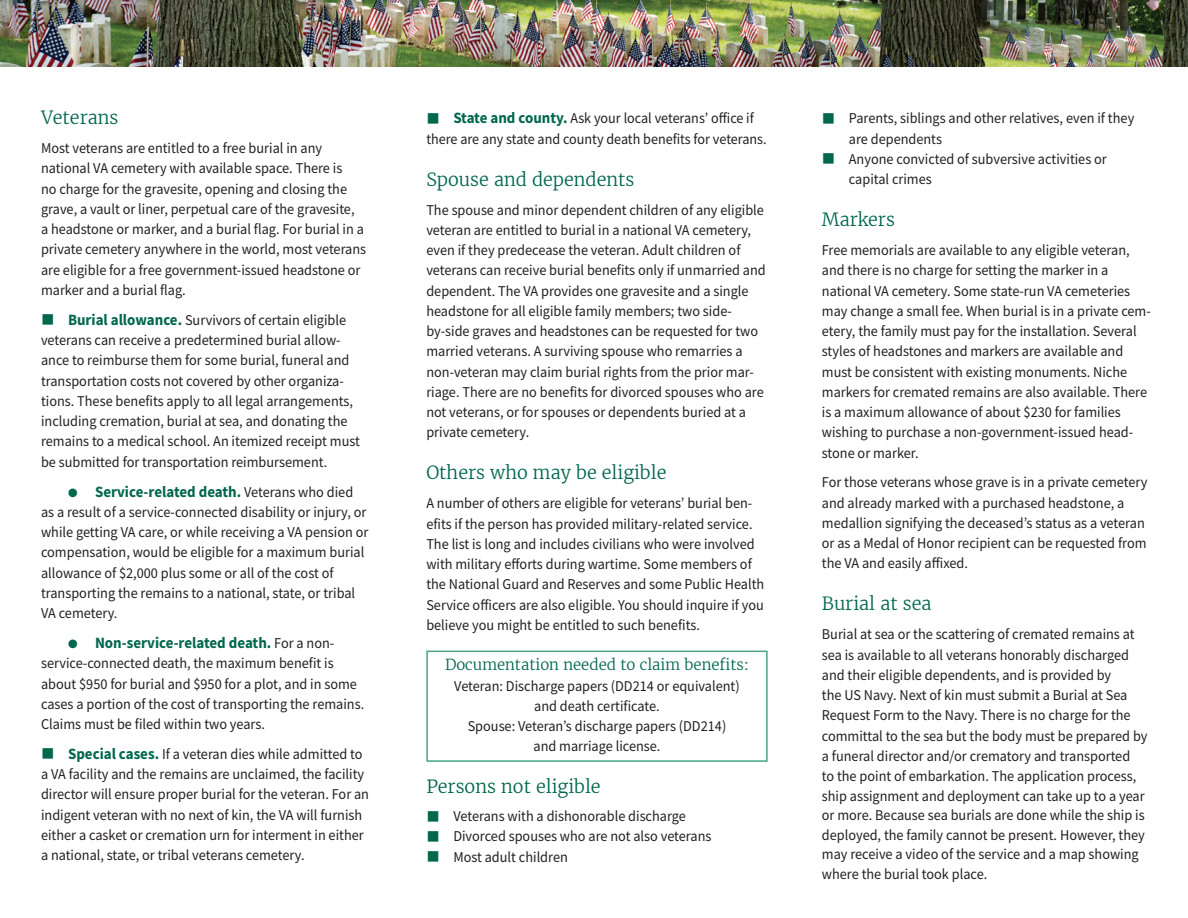
<style>
.page{position:relative;width:1188px;height:918px;background:#fff}
.page>*{position:absolute;margin:0;border:0;box-sizing:border-box;transform-origin:0 0}
.t1{font:300 18px "Merriweather";color:#01674d}
.t2{font:700 15.75px "Source Sans Pro";color:#01674d;scale:.95 1}
.t3{font:15px/20.2px "Source Sans Pro";color:#231f20;scale:.95 1}
.t4{font:15px/20.2px "Source Sans Pro";color:#231f20;scale:.94 1}
.t5{font:300 15px "Merriweather";color:#01674d}
.s1{color:#01674d}
.s2{font-weight:700;font-size:15.75px;color:#01674d}
.s3{font-weight:400;font-size:15px;color:#231f20}
</style>
<div class="page">
<div style="left:426px;top:651px;width:342px;height:111px;border:2px solid #48a483"></div>
<img style="left:0;top:0;width:1188px;height:67px">
<p class="t1" style="left:41px;top:107px;width:79px">Veterans</p>
<p class="t3" style="left:41px;top:138px;width:344px">Most veterans are entitled to a free burial in any national VA cemetery with available space. There is<br>no charge for the gravesite, opening and closing the grave, a vault or liner, perpetual care of the gravesite,<br>a headstone or marker, and a burial flag. For burial in a private cemetery anywhere in the world, most veterans are eligible for a free government-issued headstone or marker and a burial flag.</p>
<p class="t3" style="left:41px;top:310px;width:337px"><span class="s1">■</span> <span class="s2">Burial allowance.</span> Survivors of certain eligible veterans can receive a predetermined burial allow&shy;ance to reimburse them for some burial, funeral and transportation costs not covered by other organiza&shy;tions. These benefits apply to all legal arrangements, including cremation, burial at sea, and donating the remains to a medical school. An itemized receipt must be submitted for transportation reimbursement.</p>
<p class="t2" style="left:68px;top:481px;width:302px">● Service-related death. <span class="s3">Veterans who died</span></p>
<p class="t3" style="left:41px;top:502px;width:346px">as a result of a service-connected disability or injury, or while getting VA care, or while receiving a VA pension or compensation, would be eligible for a maximum burial allowance of $2,000 plus some or all of the cost of transporting the remains to a national, state, or tribal VA cemetery.</p>
<p class="t2" style="left:68px;top:632px;width:282px">● Non-service-related death. <span class="s3">For a non-</span></p>
<p class="t3" style="left:41px;top:653px;width:342px">service-connected death, the maximum benefit is about $950 for burial and $950 for a plot, and in some cases a portion of the cost of transporting the remains.<br>Claims must be filed within two years.</p>
<p class="t3" style="left:41px;top:744px;width:347px"><span class="s1">■</span> <span class="s2">Special cases.</span> If a veteran dies while admitted to a VA facility and the remains are unclaimed, the facility director will ensure proper burial for the veteran. For an indigent veteran with no next of kin, the VA will furnish either a casket or cremation urn for interment in either a national, state, or tribal veterans cemetery.</p>
<p class="t4" style="left:426px;top:108px;width:364px"><span class="s1">■</span> <span class="s2">State and county.</span> Ask your local veterans’ office if there are any state and county death benefits for veterans.</p>
<p class="t1" style="left:426px;top:168px;width:210px">Spouse and dependents</p>
<p class="t3" style="left:426px;top:199px;width:359px">The spouse and minor dependent children of any eligible veteran are entitled to burial in a national VA cemetery, even if they predecease the veteran. Adult children of veterans can receive burial benefits only if unmarried and dependent. The VA provides one gravesite and a single headstone for all eligible family members; two side&shy;by-side graves and headstones can be requested for two married veterans. A surviving spouse who remarries a non-veteran may claim burial rights from the prior mar&shy;riage. There are no benefits for divorced spouses who are not veterans, or for spouses or dependents buried at a private cemetery.</p>
<p class="t1" style="left:426px;top:462px;width:242px">Others who may be eligible</p>
<p class="t3" style="left:426px;top:493px;width:357px">A number of others are eligible for veterans’ burial ben&shy;efits if the person has provided military-related service.<br>The list is long and includes civilians who were involved with military efforts during wartime. Some members of the National Guard and Reserves and some Public Health Service officers are also eligible. You should inquire if you believe you might be entitled to such benefits.</p>
<p class="t5" style="left:445px;top:656px;width:306px">Documentation needed to claim benefits:</p>
<p class="t3" style="left:454px;top:675px;width:302px;text-align:center">Veteran: Discharge papers (DD214 or equivalent) and death certificate.<br>Spouse: Veteran’s discharge papers (DD214)<br>and marriage license.</p>
<p class="t1" style="left:426px;top:776px;width:176px">Persons not eligible</p>
<p class="t3" style="left:426px;top:806px;width:275px"><span class="s1">■</span> Veterans with a dishonorable discharge</p>
<p class="t3" style="left:426px;top:826px;width:302px"><span class="s1">■</span> Divorced spouses who are not also veterans</p>
<p class="t3" style="left:426px;top:846px;width:150px"><span class="s1">■</span> Most adult children</p>
<p class="t3" style="left:849px;top:108px;width:302px;text-indent:-27px"><span class="s1">■</span> Parents, siblings and other relatives, even if they are dependents</p>
<p class="t3" style="left:849px;top:149px;width:273px;text-indent:-27px"><span class="s1">■</span> Anyone convicted of subversive activities or capital crimes</p>
<p class="t1" style="left:822px;top:208px;width:75px">Markers</p>
<p class="t3" style="left:822px;top:240px;width:348px">Free memorials are available to any eligible veteran, and there is no charge for setting the marker in a national VA cemetery. Some state-run VA cemeteries may change a small fee. When burial is in a private cem&shy;etery, the family must pay for the installation. Several styles of headstones and markers are available and must be consistent with existing monuments. Niche markers for cremated remains are also available. There is a maximum allowance of about $230 for families wishing to purchase a non-government-issued head&shy;stone or marker.</p>
<p class="t3" style="left:822px;top:472px;width:344px">For those veterans whose grave is in a private cemetery and already marked with a purchased headstone, a medallion signifying the deceased’s status as a veteran or as a Medal of Honor recipient can be requested from the VA and easily affixed.</p>
<p class="t1" style="left:822px;top:593px;width:111px">Burial at sea</p>
<p class="t3" style="left:822px;top:624px;width:344px">Burial at sea or the scattering of cremated remains at sea is available to all veterans honorably discharged and their eligible dependents, and is provided by<br>the US Navy. Next of kin must submit a Burial at Sea Request Form to the Navy. There is no charge for the committal to the sea but the body must be prepared by a funeral director and/or crematory and transported<br>to the point of embarkation. The application process, ship assignment and deployment can take up to a year or more. Because sea burials are done while the ship is deployed, the family cannot be present. However, they may receive a video of the service and a map showing where the burial took place.</p>
</div>
